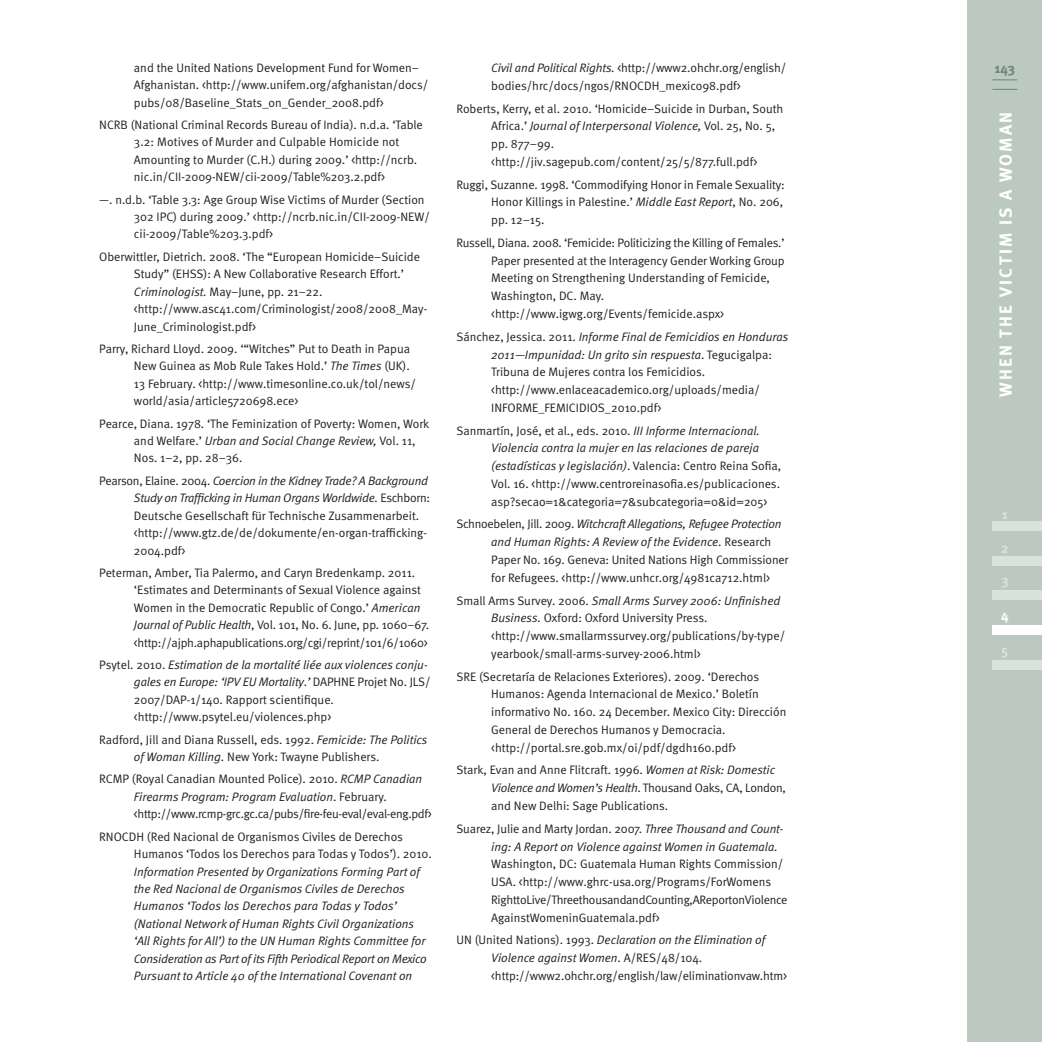
<style>
.page{position:relative;width:1042px;height:1042px;background:#fff}
.page>*{position:absolute;margin:0;border:0;box-sizing:border-box;transform-origin:0 0}
.t1{font:700 17.5px "Meta";letter-spacing:.12em;color:#fff}
.t2{font:700 14px "Meta";color:#d9e2dc}
.t3{font:700 14px "Meta";color:#6e8878}
.t4{font:700 14px "Meta";color:#fff}
.t5{font:12.25px/17.8px "Meta Normal";color:#231f20}
.t6{font:italic 12.25px/17.5px "Meta Normal";color:#231f20}
.t7{font:12.25px/17.5px "Meta Normal";letter-spacing:-.025em;color:#231f20}
.s1{font-style:italic}
.s2{font-style:normal}
</style>
<div class="page">
<div style="left:967px;top:0;width:75px;height:1042px;background:#bbc9c0"></div>
<svg style="left:992px;top:80px;width:25px;height:1px"></svg>
<svg style="left:992px;top:89px;width:25px;height:1px"></svg>
<div style="left:992px;top:521px;width:50px;height:10px;background:#d9e2dc"></div>
<div style="left:992px;top:556px;width:50px;height:10px;background:#d9e2dc"></div>
<div style="left:992px;top:590px;width:50px;height:10px;background:#d9e2dc"></div>
<div style="left:992px;top:625px;width:50px;height:10px;background:#fff"></div>
<div style="left:992px;top:660px;width:50px;height:10px;background:#d9e2dc"></div>
<p class="t5" style="left:134px;top:60px;width:296px">and the United Nations Development Fund for Women–<br>Afghanistan. &lt;http://www.unifem.org/afghanistan/docs/ pubs/08/Baseline_Stats_on_Gender_2008.pdf&gt;</p>
<p class="t5" style="left:134px;top:117px;width:290px;text-indent:-35px">NCRB (National Criminal Records Bureau of India). n.d.a. ‘Table 3.2: Motives of Murder and Culpable Homicide not Amounting to Murder (C.H.) during 2009.’ &lt;http://ncrb. nic.in/CII-2009-NEW/cii-2009/Table%203.2.pdf&gt;</p>
<p class="t5" style="left:134px;top:191px;width:297px;text-indent:-35px">—. n.d.b. ‘Table 3.3: Age Group Wise Victims of Murder (Section<br>302 IPC) during 2009.’ &lt;http://ncrb.nic.in/CII-2009-NEW/ cii-2009/Table%203.3.pdf&gt;</p>
<p class="t5" style="left:134px;top:249px;width:295px;text-indent:-35px">Oberwittler, Dietrich. 2008. ‘The “European Homicide–Suicide Study” (EHSS): A New Collaborative Research Effort.’ <span class="s1">Criminologist.</span> May–June, pp. 21–22. &lt;http://www.asc41.com/Criminologist/2008/2008_May-June_Criminologist.pdf&gt;</p>
<p class="t5" style="left:134px;top:341px;width:284px;text-indent:-35px">Parry, Richard Lloyd. 2009. ‘“Witches” Put to Death in Papua New Guinea as Mob Rule Takes Hold.’ <span class="s1">The Times</span> (UK).<br>13 February. &lt;http://www.timesonline.co.uk/tol/news/ world/asia/article5720698.ece&gt;</p>
<p class="t5" style="left:134px;top:415px;width:297px;text-indent:-35px">Pearce, Diana. 1978. ‘The Feminization of Poverty: Women, Work and Welfare.’ <span class="s1">Urban and Social Change Review,</span> Vol. 11,<br>Nos. 1–2, pp. 28–36.</p>
<p class="t5" style="left:134px;top:473px;width:298px;text-indent:-35px">Pearson, Elaine. 2004. <span class="s1">Coercion in the Kidney Trade? A Background Study on Trafficking in Human Organs Worldwide.</span> Eschborn:<br>Deutsche Gesellschaft für Technische Zusammenarbeit. &lt;http://www.gtz.de/de/dokumente/en-organ-trafficking-2004.pdf&gt;</p>
<p class="t5" style="left:134px;top:565px;width:297px;text-indent:-35px">Peterman, Amber, Tia Palermo, and Caryn Bredenkamp. 2011. ‘Estimates and Determinants of Sexual Violence against Women in the Democratic Republic of Congo.’ <span class="s1">American Journal of Public Health</span>, Vol. 101, No. 6. June, pp. 1060–67. &lt;http://ajph.aphapublications.org/cgi/reprint/101/6/1060&gt;</p>
<p class="t5" style="left:134px;top:657px;width:298px;text-indent:-35px">Psytel. 2010. <span class="s1">Estimation de la mortalité liée aux violences conju&shy;gales en Europe: ‘IPV EU Mortality</span>.<span class="s1">’</span> DAPHNE Projet No. JLS/ 2007/DAP-1/140. Rapport scientifique. &lt;http://www.psytel.eu/violences.php&gt;</p>
<p class="t5" style="left:134px;top:731px;width:295px;text-indent:-35px">Radford, Jill and Diana Russell, eds. 1992. <span class="s1">Femicide: The Politics of Woman Killing.</span> New York: Twayne Publishers.</p>
<p class="t7" style="left:134px;top:771px;width:299px;text-indent:-35px">RCMP (Royal Canadian Mounted Police). 2010. <span class="s1">RCMP Canadian<br>Firearms Program: Program Evaluation</span>. February. &lt;http://www.rcmp-grc.gc.ca/pubs/fire-feu-eval/eval-eng.pdf&gt;</p>
<p class="t5" style="left:134px;top:828px;width:299px;text-indent:-35px">RNOCDH (Red Nacional de Organismos Civiles de Derechos<br>Humanos ‘Todos los Derechos para Todas y Todos’). 2010.</p>
<p class="t6" style="left:134px;top:863px;width:294px">Information Presented by Organizations Forming Part of the Red Nacional de Organismos Civiles de Derechos Humanos ‘Todos los Derechos para Todas y Todos’ (National Network of Human Rights Civil Organizations ‘All Rights for All’) to the UN Human Rights Committee for Consideration as Part of its Fifth Periodical Report on Mexico Pursuant to Article 40 of the International Covenant on</p>
<p class="t5" style="left:491px;top:60px;width:297px"><span class="s1">Civil and Political Rights.</span> &lt;http://www2.ohchr.org/english/ bodies/hrc/docs/ngos/RNOCDH_mexico98.pdf&gt;</p>
<p class="t5" style="left:491px;top:100px;width:294px;text-indent:-35px">Roberts, Kerry, et al. 2010. ‘Homicide–Suicide in Durban, South Africa.’ <span class="s1">Journal of Interpersonal Violence,</span> Vol. 25, No. 5, pp. 877–99. &lt;http://jiv.sagepub.com/content/25/5/877.full.pdf&gt;</p>
<p class="t5" style="left:491px;top:176px;width:295px;text-indent:-35px">Ruggi, Suzanne. 1998. ‘Commodifying Honor in Female Sexuality:<br>Honor Killings in Palestine.’ <span class="s1">Middle East Report</span>, No. 206, pp. 12–15.</p>
<p class="t5" style="left:491px;top:235px;width:295px;text-indent:-35px">Russell, Diana. 2008. ‘Femicide: Politicizing the Killing of Females.’ Paper presented at the Interagency Gender Working Group Meeting on Strengthening Understanding of Femicide, Washington, DC. May. &lt;http://www.igwg.org/Events/femicide.aspx&gt;</p>
<p class="t5" style="left:491px;top:328px;width:299px;text-indent:-35px">Sánchez, Jessica. 2011. <span class="s1">Informe Final de Femicidios en Honduras 2011—Impunidad: Un grito sin respuesta</span>. Tegucigalpa:<br>Tribuna de Mujeres contra los Femicidios. &lt;http://www.enlaceacademico.org/uploads/media/ INFORME_FEMICIDIOS_2010.pdf&gt;</p>
<p class="t5" style="left:491px;top:422px;width:292px;text-indent:-35px">Sanmartín, José, et al., eds. 2010. <span class="s1">III Informe Internacional.<br>Violencia contra la mujer en las relaciones de pareja (estadísticas y legislación)</span>. Valencia: Centro Reina Sofia, Vol. 16. &lt;http://www.centroreinasofia.es/publicaciones. asp?secao=1&amp;categoria=7&amp;subcategoria=0&amp;id=205&gt;</p>
<p class="t5" style="left:491px;top:516px;width:299px;text-indent:-35px">Schnoebelen, Jill. 2009. <span class="s1">Witchcraft Allegations, Refugee Protection and Human Rights: A Review of the Evidence</span>. Research Paper No. 169. Geneva: United Nations High Commissioner for Refugees. &lt;http://www.unhcr.org/4981ca712.html&gt;</p>
<p class="t5" style="left:491px;top:592px;width:295px;text-indent:-35px">Small Arms Survey. 2006. <span class="s1">Small Arms Survey 2006: Unfinished Business.</span> Oxford: Oxford University Press. &lt;http://www.smallarmssurvey.org/publications/by-type/ yearbook/small-arms-survey-2006.html&gt;</p>
<p class="t5" style="left:491px;top:668px;width:297px;text-indent:-35px">SRE (Secretaría de Relaciones Exteriores). 2009. ‘Derechos Humanos: Agenda Internacional de Mexico.’ Boletín informativo No. 160. 24 December. Mexico City: Dirección General de Derechos Humanos y Democracia. &lt;http://portal.sre.gob.mx/oi/pdf/dgdh160.pdf&gt;</p>
<p class="t5" style="left:491px;top:762px;width:296px;text-indent:-35px">Stark, Evan and Anne Flitcraft. 1996. <span class="s1">Women at Risk: Domestic<br>Violence and Women’s Health</span>. Thousand Oaks, CA, London, and New Delhi: Sage Publications.</p>
<p class="t6" style="left:491px;top:820px;width:294px;text-indent:-35px"><span class="s2">Suarez, Julie and Marty Jordan. 2007.</span> Three Thousand and Count&shy;ing: A Report on Violence against Women in Guatemala.</p>
<p class="t5" style="left:491px;top:856px;width:298px">Washington, DC: Guatemala Human Rights Commission/ USA. &lt;http://www.ghrc-usa.org/Programs/ForWomens RighttoLive/ThreethousandandCounting,AReportonViolence AgainstWomeninGuatemala.pdf&gt;</p>
<p class="t5" style="left:491px;top:932px;width:297px;text-indent:-35px">UN (United Nations). 1993. <span class="s1">Declaration on the Elimination of<br>Violence against Women</span>. A/RES/48/104. &lt;http://www2.ohchr.org/english/law/eliminationvaw.htm&gt;</p>
<p class="t3" style="left:994px;top:63px;width:22px">143</p>
<h1 class="t1" style="left:999px;top:397px;width:287px;rotate:-90deg">WHEN THE VICTIM IS A WOMAN</h1>
<p class="t2" style="left:1002px;top:508px;width:7px">1</p>
<p class="t2" style="left:1001px;top:543px;width:9px">2</p>
<p class="t2" style="left:1001px;top:575px;width:9px">3</p>
<p class="t4" style="left:1001px;top:610px;width:9px">4</p>
<p class="t2" style="left:1001px;top:645px;width:9px">5</p>
</div>
